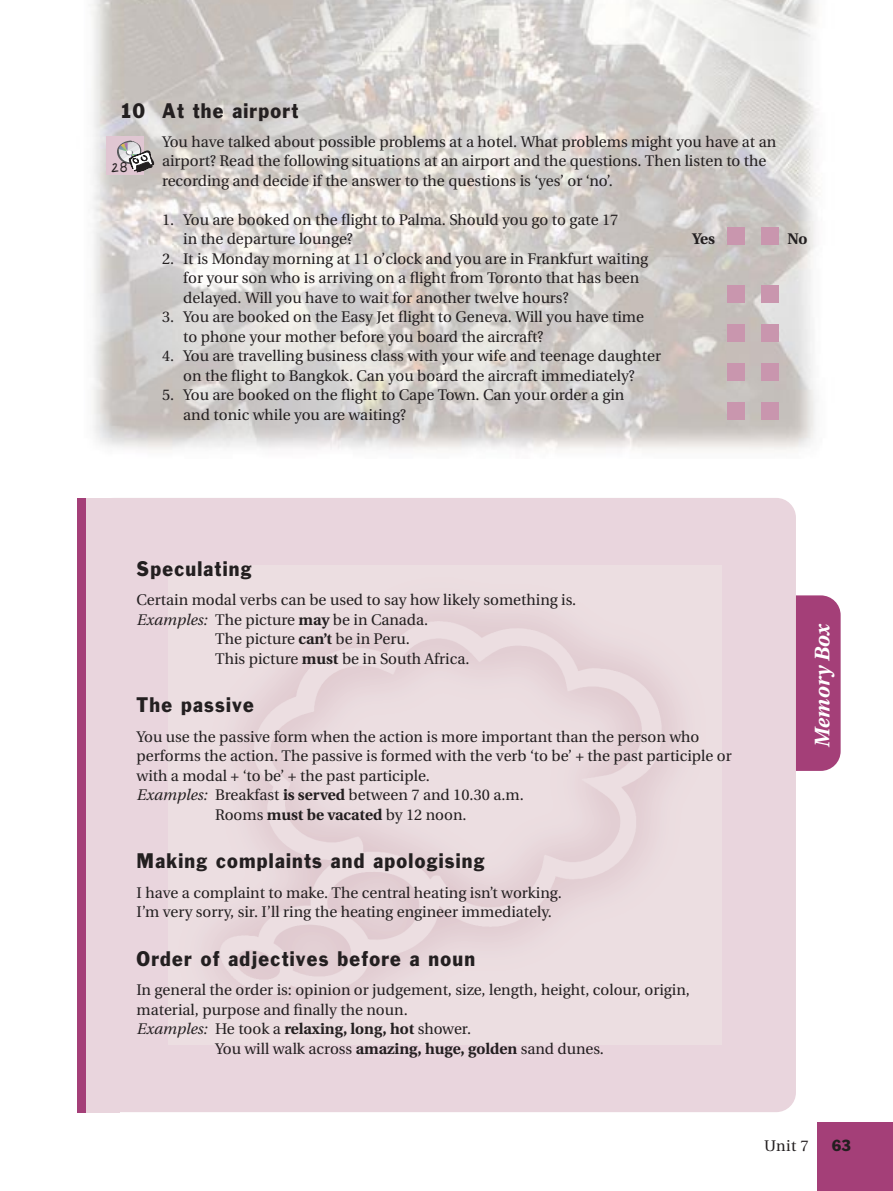
<style>
.page{position:relative;width:893px;height:1191px;background:#fff}
.page>*{position:absolute;margin:0;border:0;box-sizing:border-box;transform-origin:0 0}
.t1{font:italic 700 21px "Utopia";color:#fff}
.t2{font:19.5px "Franklin Gothic";letter-spacing:.07em;color:#231f20;scale:.9 1}
.t3{font:17.25px "Escript LL";color:#231f20;scale:.9 1}
.t4{font:15.3px/19.5px "Utopia";color:#231f20}
.t5{font:700 15.3px "Utopia";color:#231f20}
.t6{font:15px "Franklin Gothic";color:#231f20;scale:.9 1}
.s1{font-style:italic}
.s2{font-weight:700}
.s3{font-weight:400;font-style:italic}
.s4{font-weight:400}
</style>
<div class="page">
<img style="left:91px;top:0;width:726px;height:450px">
<div style="left:817px;top:1123px;width:75px;height:68px;background:#a43f78"></div>
<div style="left:761px;top:403px;width:17px;height:17px;background:#c996ae"></div>
<div style="left:727px;top:403px;width:17px;height:17px;background:#c996ae"></div>
<div style="left:761px;top:364px;width:17px;height:17px;background:#c996ae"></div>
<div style="left:727px;top:364px;width:17px;height:17px;background:#c996ae"></div>
<div style="left:761px;top:325px;width:17px;height:17px;background:#c996ae"></div>
<div style="left:727px;top:325px;width:17px;height:17px;background:#c996ae"></div>
<div style="left:761px;top:286px;width:17px;height:17px;background:#c996ae"></div>
<div style="left:727px;top:286px;width:17px;height:17px;background:#c996ae"></div>
<div style="left:761px;top:227px;width:17px;height:17px;background:#c996ae"></div>
<div style="left:727px;top:227px;width:17px;height:17px;background:#c996ae"></div>
<div style="left:107px;top:136px;width:37px;height:39px;background:#e0c6d2"></div>
<svg style="left:117px;top:141px;width:37px;height:31px"></svg>
<div style="left:772px;top:595px;width:68px;height:176px;background:#a43f78;border-radius:20px"></div>
<div style="left:81px;top:498px;width:38px;height:614px;background:#e9d5dd"></div>
<div style="left:77px;top:498px;width:8px;height:614px;background:#a43f78"></div>
<div style="left:94px;top:498px;width:702px;height:614px;background:#e9d5dd;border-radius:20px"></div>
<p class="t2" style="left:120px;top:103px;width:200px">10 At the airport</p>
<p class="t4" style="left:162px;top:133px;width:615px">You have talked about possible problems at a hotel. What problems might you have at an airport? Read the following situations at an airport and the questions. Then listen to the recording and decide if the answer to the questions is ‘yes’ or ‘no’.</p>
<p class="t4" style="left:183px;top:211px;width:436px;text-indent:-21px">1. You are booked on the flight to Palma. Should you go to gate 17 in the departure lounge?</p>
<p class="t3" style="left:111px;top:160px;width:20px">28</p>
<p class="t5" style="left:692px;top:233px;width:24px">Yes</p>
<p class="t5" style="left:787px;top:233px;width:21px">No</p>
<p class="t4" style="left:183px;top:250px;width:466px;text-indent:-21px">2. It is Monday morning at 11 o’clock and you are in Frankfurt waiting for your son who is arriving on a flight from Toronto that has been delayed. Will you have to wait for another twelve hours?</p>
<p class="t4" style="left:183px;top:309px;width:462px;text-indent:-21px">3. You are booked on the Easy Jet flight to Geneva. Will you have time to phone your mother before you board the aircraft?</p>
<p class="t4" style="left:162px;top:348px;width:500px;text-align:center">4. You are travelling business class with your wife and teenage daughter on the flight to Bangkok. Can you board the aircraft immediately?</p>
<p class="t4" style="left:183px;top:387px;width:442px;text-indent:-21px">5. You are booked on the flight to Cape Town. Can your order a gin and tonic while you are waiting?</p>
<p class="t2" style="left:136px;top:561px;width:129px">Speculating</p>
<p class="t4" style="left:136px;top:592px;width:441px">Certain modal verbs can be used to say how likely something is.</p>
<p class="t4" style="left:136px;top:611px;width:293px"><span class="s1">Examples:</span> The picture <span class="s2">may</span> be in Canada.</p>
<p class="t4" style="left:215px;top:631px;width:196px">The picture <span class="s2">can’t</span> be in Peru.</p>
<p class="t4" style="left:215px;top:650px;width:256px">This picture <span class="s2">must</span> be in South Africa.</p>
<p class="t2" style="left:136px;top:698px;width:132px">The passive</p>
<p class="t4" style="left:136px;top:728px;width:564px">You use the passive form when the action is more important than the person who</p>
<p class="t4" style="left:136px;top:748px;width:596px">performs the action. The passive is formed with the verb ‘to be’ + the past participle or</p>
<p class="t4" style="left:136px;top:767px;width:295px">with a modal + ‘to be’ + the past participle.</p>
<p class="t4" style="left:136px;top:787px;width:389px"><span class="s1">Examples:</span> Breakfast <span class="s2">is served</span> between 7 and 10.30 a.m.</p>
<p class="t4" style="left:215px;top:806px;width:253px">Rooms <span class="s2">must be vacated</span> by 12 noon.</p>
<p class="t2" style="left:136px;top:854px;width:388px">Making complaints and apologising</p>
<p class="t4" style="left:136px;top:884px;width:427px">I have a complaint to make. The central heating isn’t working.<br>I’m very sorry, sir. I’ll ring the heating engineer immediately.</p>
<p class="t2" style="left:136px;top:951px;width:378px">Order of adjectives before a noun</p>
<p class="t4" style="left:136px;top:982px;width:555px">In general the order is: opinion or judgement, size, length, height, colour, origin,</p>
<p class="t4" style="left:136px;top:1001px;width:273px">material, purpose and finally the noun.</p>
<p class="t5" style="left:136px;top:1023px;width:336px"><span class="s3">Examples:</span> <span class="s4">He took a</span> relaxing, long, hot <span class="s4">shower.</span></p>
<p class="t4" style="left:215px;top:1040px;width:390px">You will walk across <span class="s2">amazing, huge, golden</span> sand dunes.</p>
<h1 class="t1" style="left:814px;top:748px;width:126px;rotate:-90deg">Memory Box</h1>
<p class="t4" style="left:764px;top:1137px;width:46px">Unit 7</p>
<p class="t6" style="left:831px;top:1140px;width:23px">63</p>
</div>
